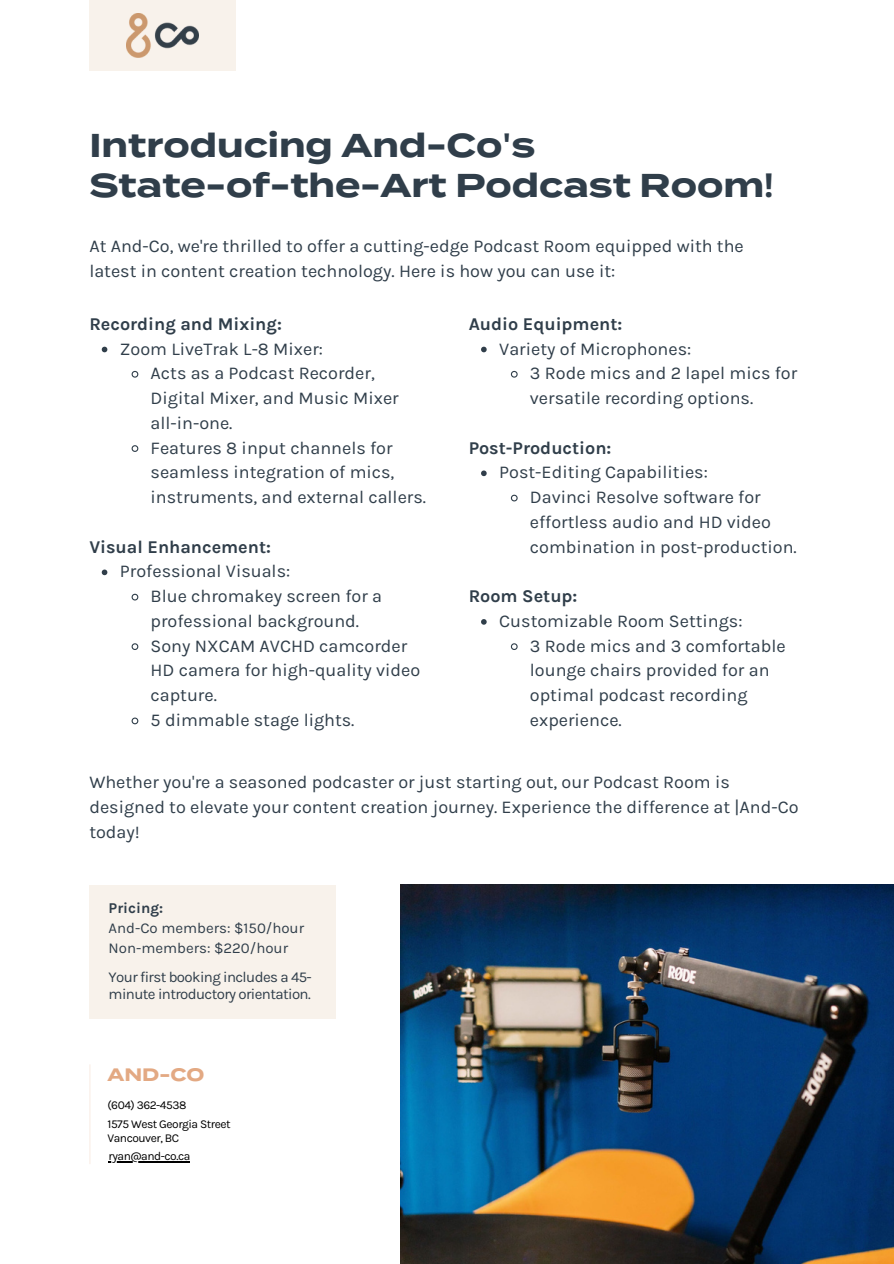
<style>
.page{position:relative;width:894px;height:1264px;background:#fff}
.page>*{position:absolute;margin:0;border:0;box-sizing:border-box;transform-origin:0 0}
.t1{font:700 33px/39.3px "Termina Test";color:#303e4a}
.t2{font:18px/24.8px "Karla";color:#303e4a}
.t3{font:700 18px "Karla";color:#303e4a}
.t4{font:700 18px "Termina Test";color:#e3a983}
.t5{font:15px/16.8px "Karla";letter-spacing:-.04em;color:#303e4a}
.t6{font:15px/20.2px "Karla";color:#303e4a}
.t7{font:12px "Karla";letter-spacing:-.04em;color:#000}
.s1{font-family:"Noto Sans"}
.s2{font-weight:700}
</style>
<div class="page">
<div style="left:89px;top:0;width:147px;height:71px;background:#f8f2eb"></div>
<img style="left:126px;top:13px;width:73px;height:44px">
<img style="left:400px;top:884px;width:493px;height:379px">
<svg style="left:481px;top:347px;width:5px;height:5px"></svg>
<svg style="left:510px;top:370px;width:8px;height:8px"></svg>
<svg style="left:481px;top:470px;width:5px;height:6px"></svg>
<svg style="left:510px;top:494px;width:8px;height:8px"></svg>
<svg style="left:481px;top:619px;width:5px;height:5px"></svg>
<svg style="left:510px;top:643px;width:8px;height:7px"></svg>
<svg style="left:102px;top:347px;width:5px;height:5px"></svg>
<svg style="left:131px;top:370px;width:8px;height:8px"></svg>
<svg style="left:131px;top:445px;width:8px;height:7px"></svg>
<svg style="left:102px;top:569px;width:5px;height:6px"></svg>
<svg style="left:131px;top:593px;width:8px;height:8px"></svg>
<svg style="left:131px;top:643px;width:8px;height:7px"></svg>
<svg style="left:131px;top:717px;width:8px;height:8px"></svg>
<hr style="left:89px;top:1064px;width:1px;height:100px;background:#f9ede6">
<hr style="left:109px;top:1161px;width:81px;height:1px;background:#000">
<div style="left:89px;top:884px;width:247px;height:134px;background:#f8f2eb"></div>
<h4 class="t1" style="left:89px;top:126px;width:685px">Introducing And-Co<span class="s1">'</span>s<br>State-of-the-Art Podcast Room<span class="s1">!</span></h4>
<h1 class="t2" style="left:89px;top:234px;width:655px">At And-Co, we're thrilled to offer a cutting-edge Podcast Room equipped with the latest in content creation technology. Here is how you can use it:</h1>
<h3 class="t3" style="left:89px;top:313px;width:194px">Recording and Mixing:</h3>
<p class="t2" style="left:120px;top:336px;width:204px">Zoom LiveTrak L-8 Mixer:</p>
<p class="t2" style="left:150px;top:361px;width:249px">Acts as a Podcast Recorder,<br>Digital Mixer, and Music Mixer all-in-one.</p>
<h3 class="t2" style="left:150px;top:435px;width:277px">Features 8 input channels for seamless integration of mics, instruments, and external callers.</h3>
<p class="t3" style="left:89px;top:536px;width:183px">Visual Enhancement:</p>
<p class="t2" style="left:120px;top:559px;width:172px">Professional Visuals:</p>
<h3 class="t2" style="left:150px;top:584px;width:233px">Blue chromakey screen for a professional background.</h3>
<p class="t2" style="left:150px;top:633px;width:271px">Sony NXCAM AVCHD camcorder<br>HD camera for high-quality video capture.</p>
<p class="t2" style="left:150px;top:707px;width:205px">5 dimmable stage lights.</p>
<h3 class="t3" style="left:468px;top:313px;width:155px">Audio Equipment:</h3>
<p class="t2" style="left:499px;top:336px;width:193px">Variety of Microphones:</p>
<p class="t2" style="left:529px;top:361px;width:269px">3 Rode mics and 2 lapel mics for versatile recording options.</p>
<p class="t3" style="left:468px;top:437px;width:144px">Post-Production:</p>
<h3 class="t2" style="left:499px;top:460px;width:210px">Post-Editing Capabilities:</h3>
<p class="t2" style="left:529px;top:485px;width:268px">Davinci Resolve software for effortless audio and HD video combination in post-production.</p>
<p class="t3" style="left:468px;top:585px;width:110px">Room Setup:</p>
<p class="t2" style="left:499px;top:608px;width:245px">Customizable Room Settings:</p>
<p class="t2" style="left:529px;top:633px;width:257px">3 Rode mics and 3 comfortable lounge chairs provided for an optimal podcast recording experience.</p>
<p class="t2" style="left:89px;top:769px;width:710px">Whether you're a seasoned podcaster or just starting out, our Podcast Room is designed to elevate your content creation journey. Experience the difference at |And-Co today!</p>
<p class="t6" style="left:109px;top:897px;width:197px"><span class="s2">Pricing:<br></span>And-Co members: $150/hour<br>Non-members: $220/hour</p>
<p class="t5" style="left:109px;top:969px;width:205px">Your first booking includes a 45- minute introductory orientation.</p>
<p class="t4" style="left:107px;top:1063px;width:98px">AND-CO</p>
<h5 class="t7" style="left:107px;top:1097px;width:80px">(604) 362-4538</h5>
<h5 class="t7" style="left:107px;top:1116px;width:125px">1575 West Georgia Street</h5>
<h2 class="t7" style="left:107px;top:1130px;width:73px">Vancouver, BC</h2>
<h4 class="t7" style="left:109px;top:1149px;width:83px">ryan@and-co.ca</h4>
</div>
